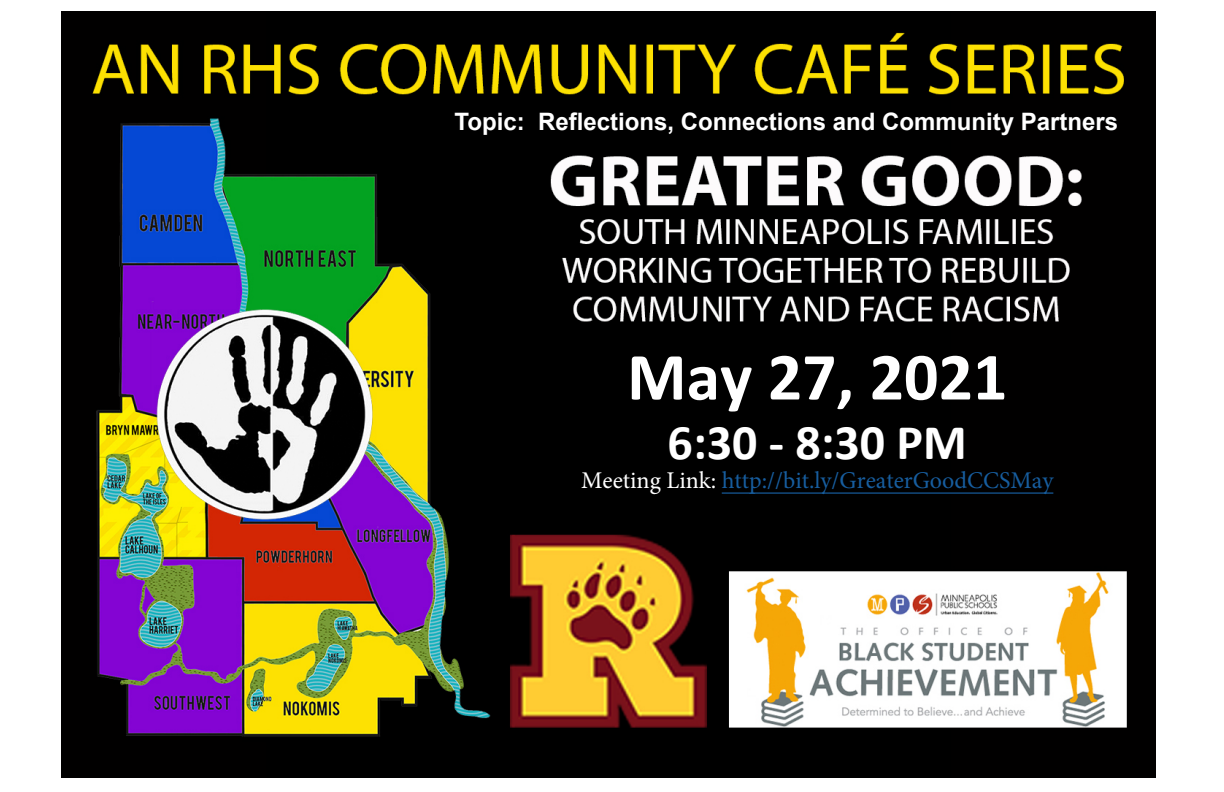
<style>
.page{position:relative;width:1224px;height:792px;background:#fff}
.page>*{position:absolute;margin:0;border:0;box-sizing:border-box;transform-origin:0 0}
.t1{font:700 68px "Calibri";color:#fff}
.t2{font:700 50px "Calibri";color:#fff}
.t3{font:700 24px "Arial";color:#fff}
.t4{font:24px "Minion Pro";color:#175d9e}
.s1{color:#fff}
</style>
<div class="page">
<img style="left:61px;top:12px;width:1095px;height:766px">
<hr style="left:722px;top:492px;width:331px;height:2px;background:#175d9e">
<p class="t3" style="left:455px;top:104px;width:665px">Topic: Reflections, Connections and Community Partners</p>
<p class="t1" style="left:627px;top:329px;width:382px">May 27, 2021</p>
<p class="t2" style="left:668px;top:408px;width:301px">6:30 - 8:30 PM</p>
<p class="t4" style="left:581px;top:465px;width:474px"><span class="s1">Meeting Link:</span> http://bit.ly/GreaterGoodCCSMay</p>
</div>
